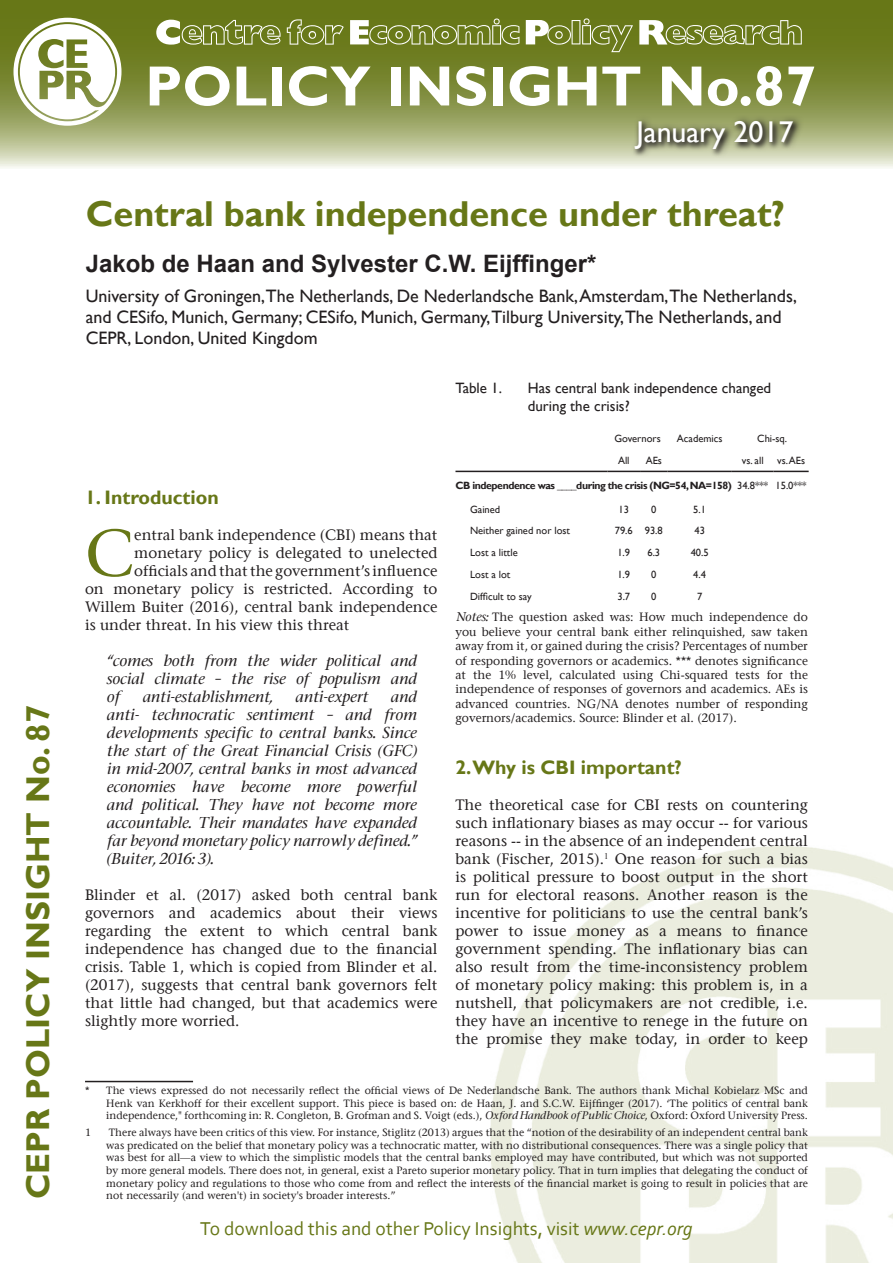
<style>
.page{position:relative;width:893px;height:1263px;background:#fff}
.page>*{position:absolute;margin:0;border:0;box-sizing:border-box;transform-origin:0 0}
.t1{font:180px "CEPR Outline Text Logo";color:#fff}
.t2{font:66.45px "Stone Serif";color:#677717}
.t3{font:700 57px "Gill Sans";color:#fff}
.t4{font:700 36px "Gill Sans";color:#677717}
.t5{font:700 33px "Gill Sans";color:#677717}
.t6{font:30px "Gill Sans";color:#fff}
.t7{font:700 24px "Arial";color:#231f20}
.t8{font:19.5px "Corbel";color:#677717}
.t9{font:700 19.5px "Gill Sans";color:#677717}
.t10{font:18px/21px "Gill Sans";color:#231f20}
.t11{font:15px/18px "Stone Serif";color:#231f20;text-align:justify}
.t12{font:italic 500 15px/18px "Stone Serif";color:#231f20;text-align:justify}
.t13{font:15px/18px "Gill Sans";color:#231f20}
.t14{font:12px/14.4px "Stone Serif";color:#231f20;text-align:justify}
.t15{font:10.5px/12.6px "Stone Serif";color:#231f20;text-align:justify}
.t16{font:10.5px "Gill Sans";color:#231f20}
.t17{font:700 10.5px "Gill Sans";letter-spacing:-.04em;color:#231f20}
.s1{font-weight:400}
.s2{font-weight:500;font-style:italic}
.s3{font-style:italic}
</style>
<div class="page">
<img style="left:490px;top:846px;width:403px;height:417px">
<svg style="left:0;top:0;width:893px;height:168px;background:#89964b"></svg>
<div style="left:630px;top:115px;width:174px;height:44px;background:linear-gradient(to bottom,#8d9853,#d7dcbe)"></div>
<svg style="left:633px;top:119px;width:167px;height:37px;background:#8d926e"></svg>
<svg style="left:14px;top:18px;width:107px;height:108px"></svg>
<hr style="left:85px;top:1081px;width:108px;height:1px;background:#231f20">
<hr style="left:455px;top:471px;width:152px;height:1px;background:#231f20">
<hr style="left:608px;top:471px;width:32px;height:1px;background:#231f20">
<svg style="left:640px;top:471px;width:28px;height:1px"></svg>
<hr style="left:668px;top:471px;width:64px;height:1px;background:#231f20">
<hr style="left:732px;top:471px;width:42px;height:1px;background:#231f20">
<hr style="left:774px;top:471px;width:35px;height:1px;background:#231f20">
<h3 class="t5" style="left:18px;top:1199px;width:496px;rotate:-90deg">CEPR POLICY INSIGHT No. 87</h3>
<h1 class="t1" style="left:156px;top:-123px;width:667px">abcd</h1>
<h3 class="t3" style="left:145px;top:52px;width:673px">POLICY INSIGHT No.87</h3>
<h3 class="t6" style="left:636px;top:114px;width:159px">January 2017</h3>
<h3 class="t4" style="left:86px;top:192px;width:701px">Central bank independence under threat?</h3>
<h3 class="t7" style="left:86px;top:248px;width:512px">Jakob de Haan and Sylvester C.W. Eijffinger*</h3>
<p class="t10" style="left:86px;top:285px;width:713px">University of Groningen,The Netherlands, De Nederlandsche Bank, Amsterdam,The Netherlands, and CESifo, Munich, Germany; CESifo, Munich, Germany,Tilburg University,The Netherlands, and<br>CEPR, London, United Kingdom</p>
<h3 class="t9" style="left:85px;top:486px;width:135px">1. Introduction</h3>
<h2 class="t2" style="left:85px;top:513px;width:51px">C</h2>
<p class="t11" style="left:134px;top:526px;width:305px">entral bank independence (CBI) means that</p>
<p class="t11" style="left:134px;top:544px;width:305px">monetary policy is delegated to unelected</p>
<p class="t11" style="left:134px;top:562px;width:305px">officials and that the government’s influence</p>
<p class="t11" style="left:85px;top:580px;width:354px">on monetary policy is restricted. According to</p>
<p class="t11" style="left:85px;top:598px;width:354px">Willem Buiter (2016), central bank independence</p>
<p class="t11" style="left:85px;top:616px;width:266px">is under threat. In his view this threat</p>
<p class="t12" style="left:106px;top:652px;width:311px">“comes both from the wider political and social climate – the rise of populism and of</p>
<p class="t12" style="left:106px;top:688px;width:311px;text-indent:284px">and anti- technocratic sentiment – and from developments specific to central banks. Since the start of the Great Financial Crisis (GFC) in mid-2007, central banks in most advanced economies have become more powerful and political. They have not become more accountable. Their mandates have expanded far beyond monetary policy narrowly defined.” (Buiter, 2016: 3).</p>
<p class="t11" style="left:85px;top:886px;width:354px">Blinder et al. (2017) asked both central bank governors and academics about their views regarding the extent to which central bank independence has changed due to the financial crisis. Table 1, which is copied from Blinder et al. (2017), suggests that central bank governors felt that little had changed, but that academics were slightly more worried.</p>
<p class="t12" style="left:142px;top:688px;width:132px">anti-establishment,</p>
<p class="t12" style="left:295px;top:688px;width:74px">anti-expert</p>
<p class="t13" style="left:455px;top:379px;width:48px">Table 1.</p>
<p class="t13" style="left:528px;top:379px;width:245px">Has central bank independence changed during the crisis?</p>
<p class="t16" style="left:614px;top:433px;width:48px">Governors</p>
<p class="t16" style="left:677px;top:433px;width:47px">Academics</p>
<p class="t16" style="left:757px;top:433px;width:31px">Chi-sq.</p>
<p class="t16" style="left:618px;top:454px;width:13px">All</p>
<p class="t16" style="left:646px;top:454px;width:18px">AEs</p>
<p class="t16" style="left:742px;top:454px;width:23px">vs. all</p>
<p class="t16" style="left:777px;top:454px;width:30px">vs. AEs</p>
<p class="t17" style="left:455px;top:479px;width:353px">CB independence was ____during the crisis (NG=54, NA=158) <span class="s1">34.8*** 15.0***</span></p>
<p class="t16" style="left:470px;top:503px;width:32px">Gained</p>
<p class="t16" style="left:618px;top:503px;width:12px">13</p>
<p class="t16" style="left:651px;top:503px;width:7px">0</p>
<p class="t16" style="left:693px;top:503px;width:14px">5.1</p>
<p class="t16" style="left:470px;top:525px;width:101px">Neither gained nor lost</p>
<p class="t16" style="left:615px;top:525px;width:50px">79.6 93.8</p>
<p class="t16" style="left:694px;top:525px;width:12px">43</p>
<p class="t16" style="left:470px;top:546px;width:49px">Lost a little</p>
<p class="t16" style="left:617px;top:546px;width:14px">1.9</p>
<p class="t16" style="left:647px;top:546px;width:14px">6.3</p>
<p class="t16" style="left:691px;top:546px;width:20px">40.5</p>
<p class="t16" style="left:470px;top:568px;width:42px">Lost a lot</p>
<p class="t16" style="left:617px;top:568px;width:14px">1.9</p>
<p class="t16" style="left:651px;top:568px;width:7px">0</p>
<p class="t16" style="left:693px;top:568px;width:14px">4.4</p>
<p class="t16" style="left:470px;top:590px;width:63px">Difficult to say</p>
<p class="t16" style="left:617px;top:590px;width:14px">3.7</p>
<p class="t16" style="left:651px;top:590px;width:7px">0</p>
<p class="t16" style="left:697px;top:590px;width:7px">7</p>
<p class="t14" style="left:455px;top:610px;width:354px"><span class="s2">Notes:</span> The question asked was: How much independence do you believe your central bank either relinquished, saw taken away from it, or gained during the crisis? Percentages of number of responding governors or academics. *** denotes significance at the 1% level, calculated using Chi-squared tests for the independence of responses of governors and academics. AEs is advanced countries. NG/NA denotes number of responding governors/academics. Source: Blinder et al. (2017).</p>
<h3 class="t9" style="left:455px;top:756px;width:228px">2.Why is CBI important?</h3>
<p class="t11" style="left:455px;top:796px;width:354px">The theoretical case for CBI rests on countering such inflationary biases as may occur -- for various reasons -- in the absence of an independent central bank (Fischer, 2015).<sup>1</sup> One reason for such a bias is political pressure to boost output in the short run for electoral reasons. Another reason is the incentive for politicians to use the central bank’s power to issue money as a means to finance government spending. The inflationary bias can also result from the time-inconsistency problem of monetary policy making: this problem is, in a nutshell, that policymakers are not credible, i.e. they have an incentive to renege in the future on the promise they make today, in order to keep</p>
<p class="t15" style="left:106px;top:1084px;width:703px;text-indent:-21px">* The views expressed do not necessarily reflect the official views of De Nederlandsche Bank. The authors thank Michal Kobielarz MSc and Henk van Kerkhoff for their excellent support. This piece is based on: de Haan, J. and S.C.W. Eijffinger (2017). ‘The politics of central bank independence," forthcoming in: R. Congleton, B. Grofman and S. Voigt (eds.), <span class="s2">Oxford Handbook of Public Choice</span>, Oxford: Oxford University Press.</p>
<p class="t15" style="left:85px;top:1126px;width:8px">1</p>
<p class="t15" style="left:106px;top:1126px;width:703px">There always have been critics of this view. For instance, Stiglitz (2013) argues that the “notion of the desirability of an independent central bank was predicated on the belief that monetary policy was a technocratic matter, with no distributional consequences. There was a single policy that was best for all—a view to which the simplistic models that the central banks employed may have contributed, but which was not supported by more general models. There does not, in general, exist a Pareto superior monetary policy. That in turn implies that delegating the conduct of monetary policy and regulations to those who come from and reflect the interests of the financial market is going to result in policies that are not necessarily (and weren't) in society's broader interests.”</p>
<h3 class="t8" style="left:200px;top:1216px;width:494px">To download this and other Policy Insights, visit <span class="s3">www.cepr.org</span></h3>
</div>
